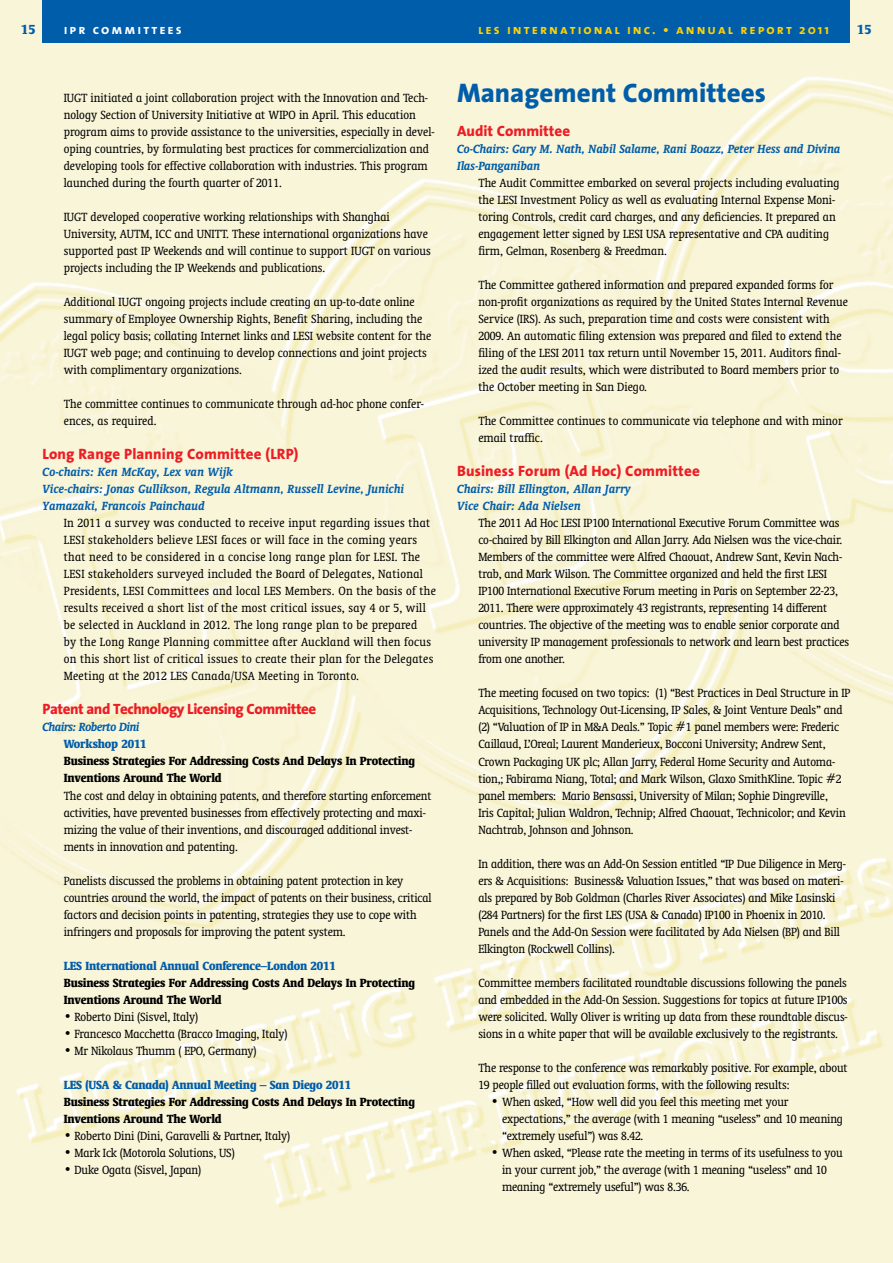
<style>
.page{position:relative;width:893px;height:1263px;background:#fff}
.page>*{position:absolute;margin:0;border:0;box-sizing:border-box;transform-origin:0 0}
.t1{font:800 27px "The Sans";color:#005daa}
.t2{font:800 15px "The Sans";letter-spacing:.01em;color:#ed1d24}
.t3{font:800 15px "The Sans";letter-spacing:-.03em;color:#ed1d24}
.t4{font:700 condensed 15px "Oranda BT";color:#005daa}
.t5{font:condensed 13.5px/17px "Oranda BT";letter-spacing:-.01em;color:#000}
.t6{font:condensed 13.5px/17px "Oranda BT";letter-spacing:.02em;color:#000}
.t7{font:italic 700 13.5px/17px "Oranda BT";letter-spacing:.01em;color:#005daa}
.t8{font:700 condensed 13.5px/17px "Oranda BT";letter-spacing:-.01em;color:#000}
.t9{font:700 condensed 13.5px "Oranda BT";letter-spacing:-.01em;color:#005daa}
.t10{font:13.5px "The Sans Bold Caps";letter-spacing:.15em;color:#ffd200}
.t11{font:italic 700 13.5px "Oranda BT";letter-spacing:-.03em;color:#005daa}
.t12{font:13.5px "The Sans Bold Caps";letter-spacing:.15em;color:#fff}
.s1{font-family:"The Sans";font-weight:700}
</style>
<div class="page">
<img style="left:0;top:0;width:893px;height:1263px">
<div style="left:43px;top:0;width:807px;height:43px;background:#005daa"></div>
<p class="t4" style="left:21px;top:20px;width:16px">15</p>
<p class="t12" style="left:64px;top:18px;width:120px">ipr committees</p>
<p class="t10" style="left:478px;top:18px;width:352px">les international inc. • annual report <span class="s1">2011</span></p>
<p class="t4" style="left:857px;top:20px;width:16px">15</p>
<p class="t5" style="left:64px;top:89px;width:372px">IUGT initiated a joint collaboration project with the Innovation and Tech&shy;nology Section of University Initiative at WIPO in April. This education program aims to provide assistance to the universities, especially in devel&shy;oping countries, by formulating best practices for commercialization and developing tools for effective collaboration with industries. This program launched during the fourth quarter of 2011.</p>
<p class="t5" style="left:64px;top:208px;width:369px">IUGT developed cooperative working relationships with Shanghai University, AUTM, ICC and UNITT. These international organizations have supported past IP Weekends and will continue to support IUGT on various projects including the IP Weekends and publications.</p>
<p class="t5" style="left:64px;top:293px;width:369px">Additional IUGT ongoing projects include creating an up-to-date online summary of Employee Ownership Rights, Benefit Sharing, including the legal policy basis; collating Internet links and LESI website content for the IUGT web page; and continuing to develop connections and joint projects with complimentary organizations.</p>
<p class="t5" style="left:64px;top:395px;width:362px">The committee continues to communicate through ad-hoc phone confer&shy;ences, as required.</p>
<p class="t2" style="left:43px;top:442px;width:257px">Long Range Planning Committee (LRP)</p>
<p class="t7" style="left:43px;top:463px;width:363px">Co-chairs: Ken McKay, Lex van Wijk<br>Vice-chairs: Jonas Gullikson, Regula Altmann, Russell Levine, Junichi<br>Yamazaki, Francois Painchaud</p>
<p class="t6" style="left:64px;top:514px;width:374px">In 2011 a survey was conducted to receive input regarding issues that LESI stakeholders believe LESI faces or will face in the coming years that need to be considered in a concise long range plan for LESI. The LESI stakeholders surveyed included the Board of Delegates, National Presidents, LESI Committees and local LES Members. On the basis of the results received a short list of the most critical issues, say 4 or 5, will be selected in Auckland in 2012. The long range plan to be prepared<br>by the Long Range Planning committee after Auckland will then focus on this short list of critical issues to create their plan for the Delegates Meeting at the 2012 LES Canada/USA Meeting in Toronto.</p>
<p class="t3" style="left:43px;top:697px;width:275px">Patent and Technology Licensing Committee</p>
<p class="t11" style="left:43px;top:719px;width:99px">Chairs: Roberto Dini</p>
<p class="t9" style="left:64px;top:736px;width:84px">Workshop 2011</p>
<p class="t8" style="left:64px;top:752px;width:353px">Business Strategies For Addressing Costs And Delays In Protecting<br>Inventions Around The World</p>
<p class="t5" style="left:64px;top:787px;width:369px">The cost and delay in obtaining patents, and therefore starting enforcement activities, have prevented businesses from effectively protecting and maxi&shy;mizing the value of their inventions, and discouraged additional invest&shy;ments in innovation and patenting.</p>
<p class="t5" style="left:64px;top:872px;width:369px">Panelists discussed the problems in obtaining patent protection in key countries around the world, the impact of patents on their business, critical factors and decision points in patenting, strategies they use to cope with infringers and proposals for improving the patent system.</p>
<p class="t9" style="left:64px;top:957px;width:274px">LES International Annual Conference–London 2011</p>
<p class="t8" style="left:64px;top:974px;width:353px">Business Strategies For Addressing Costs And Delays In Protecting<br>Inventions Around The World</p>
<p class="t5" style="left:64px;top:1008px;width:136px">• Roberto Dini (Sisvel, Italy)</p>
<p class="t5" style="left:64px;top:1025px;width:225px">• Francesco Macchetta (Bracco Imaging, Italy)</p>
<p class="t5" style="left:64px;top:1042px;width:194px">• Mr Nikolaus Thumm ( EPO, Germany)</p>
<p class="t9" style="left:64px;top:1076px;width:289px">LES (USA &amp; Canada) Annual Meeting – San Diego 2011</p>
<p class="t8" style="left:64px;top:1093px;width:353px">Business Strategies For Addressing Costs And Delays In Protecting<br>Inventions Around The World</p>
<p class="t5" style="left:64px;top:1127px;width:228px">• Roberto Dini (Dini, Garavelli &amp; Partner, Italy)</p>
<p class="t5" style="left:64px;top:1144px;width:173px">• Mark Ick (Motorola Solutions, US)</p>
<p class="t5" style="left:64px;top:1161px;width:139px">• Duke Ogata (Sisvel, Japan)</p>
<h1 class="t1" style="left:457px;top:70px;width:310px">Management Committees</h1>
<p class="t2" style="left:457px;top:118px;width:115px">Audit Committee</p>
<p class="t7" style="left:457px;top:140px;width:385px">Co-Chairs: Gary M. Nath, Nabil Salame, Rani Boazz, Peter Hess and Divina<br>Ilas-Panganiban</p>
<p class="t5" style="left:478px;top:174px;width:363px">The Audit Committee embarked on several projects including evaluating the LESI Investment Policy as well as evaluating Internal Expense Moni&shy;toring Controls, credit card charges, and any deficiencies. It prepared an engagement letter signed by LESI USA representative and CPA auditing firm, Gelman, Rosenberg &amp; Freedman.</p>
<p class="t5" style="left:478px;top:276px;width:371px">The Committee gathered information and prepared expanded forms for non-profit organizations as required by the United States Internal Revenue Service (IRS). As such, preparation time and costs were consistent with 2009. An automatic filing extension was prepared and filed to extend the filing of the LESI 2011 tax return until November 15, 2011. Auditors final&shy;ized the audit results, which were distributed to Board members prior to the October meeting in San Diego.</p>
<p class="t5" style="left:478px;top:412px;width:366px">The Committee continues to communicate via telephone and with minor email traffic.</p>
<p class="t2" style="left:457px;top:459px;width:244px">Business Forum (Ad Hoc) Committee</p>
<p class="t7" style="left:457px;top:480px;width:175px">Chairs: Bill Ellington, Allan Jarry<br>Vice Chair: Ada Nielsen</p>
<p class="t5" style="left:478px;top:514px;width:372px">The 2011 Ad Hoc LESI IP100 International Executive Forum Committee was co-chaired by Bill Elkington and Allan Jarry. Ada Nielsen was the vice-chair.<br>Members of the committee were Alfred Chaouat, Andrew Sant, Kevin Nach&shy;trab, and Mark Wilson. The Committee organized and held the first LESI IP100 International Executive Forum meeting in Paris on September 22-23, 2011. There were approximately 43 registrants, representing 14 different countries. The objective of the meeting was to enable senior corporate and university IP management professionals to network and learn best practices from one another.</p>
<p class="t5" style="left:478px;top:685px;width:374px">The meeting focused on two topics: (1) “Best Practices in Deal Structure in IP Acquisitions, Technology Out-Licensing, IP Sales, &amp; Joint Venture Deals” and (2) “Valuation of IP in M&amp;A Deals.” Topic #1 panel members were: Frederic Caillaud, L’Oreal; Laurent Manderieux, Bocconi University; Andrew Sent, Crown Packaging UK plc; Allan Jarry, Federal Home Security and Automa&shy;tion,; Fabirama Niang, Total; and Mark Wilson, Glaxo SmithKline. Topic #2 panel members: Mario Bensassi, University of Milan; Sophie Dingreville,<br>Iris Capital; Julian Waldron, Technip; Alfred Chaouat, Technicolor; and Kevin Nachtrab, Johnson and Johnson.</p>
<p class="t5" style="left:478px;top:855px;width:369px">In addition, there was an Add-On Session entitled “IP Due Diligence in Merg&shy;ers &amp; Acquisitions: Business&amp; Valuation Issues,” that was based on materi&shy;als prepared by Bob Goldman (Charles River Associates) and Mike Lasinski (284 Partners) for the first LES (USA &amp; Canada) IP100 in Phoenix in 2010.<br>Panels and the Add-On Session were facilitated by Ada Nielsen (BP) and Bill Elkington (Rockwell Collins).</p>
<p class="t5" style="left:478px;top:974px;width:371px;text-align:justify">Committee members facilitated roundtable discussions following the panels and embedded in the Add-On Session. Suggestions for topics at future IP100s were solicited. Wally Oliver is writing up data from these roundtable discus&shy;sions in a white paper that will be available exclusively to the registrants.</p>
<p class="t5" style="left:478px;top:1059px;width:371px">The response to the conference was remarkably positive. For example, about<br>19 people filled out evaluation forms, with the following results:</p>
<p class="t5" style="left:502px;top:1093px;width:342px;text-indent:-11px">• When asked, “How well did you feel this meeting met your expectations,” the average (with 1 meaning “useless” and 10 meaning “extremely useful”) was 8.42.</p>
<p class="t5" style="left:502px;top:1144px;width:342px;text-indent:-11px">• When asked, “Please rate the meeting in terms of its usefulness to you in your current job,” the average (with 1 meaning “useless” and 10 meaning “extremely useful”) was 8.36.</p>
</div>
